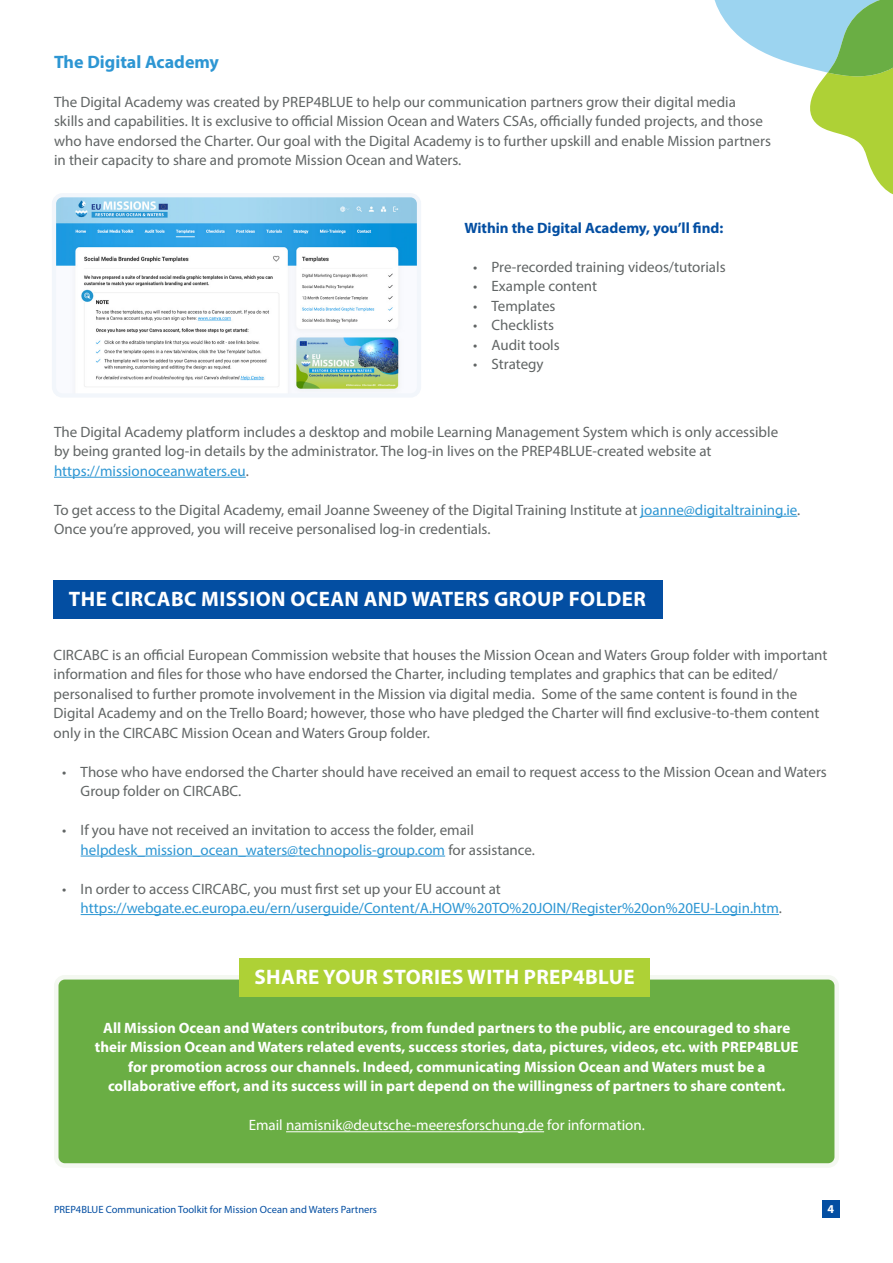
<style>
.page{position:relative;width:893px;height:1263px;background:#fff}
.page>*{position:absolute;margin:0;border:0;box-sizing:border-box;transform-origin:0 0}
.t1{font:700 21px "Myriad Pro";letter-spacing:.02em;color:#fff}
.t2{font:700 18px "Myriad Pro";color:#2d96d3}
.t3{font:15px/19.5px "Myriad Pro";color:#616565}
.t4{font:700 15px/19.5px "Myriad Pro";color:#fff;text-align:center}
.t5{font:15px/19.5px "Myriad Pro";color:#2d96d3}
.t6{font:15px "Myriad Pro";color:#fff}
.t7{font:700 15px "Myriad Pro";color:#034ea2}
.t8{font:700 12px "Myriad Pro";color:#fff}
.t9{font:10.5px "Myriad Pro";color:#034ea2}
.s1{color:#2d96d3}
.s2{color:#616565}
</style>
<div class="page">
<div style="left:822px;top:1201px;width:17px;height:17px;background:#034ea2"></div>
<img style="left:57px;top:198px;width:359px;height:195px">
<div style="left:52px;top:193px;width:369px;height:205px;border:4px solid #f2f6fb;border-radius:9px"></div>
<hr style="left:81px;top:856px;width:364px;height:1px;background:#2d96d3">
<hr style="left:81px;top:914px;width:698px;height:1px;background:#2d96d3">
<div style="left:54px;top:580px;width:609px;height:38px;background:#034ea2"></div>
<hr style="left:54px;top:477px;width:192px;height:1px;background:#2d96d3">
<hr style="left:641px;top:516px;width:156px;height:1px;background:#2d96d3">
<div style="left:56px;top:977px;width:781px;height:188px;background:#6aae44;border-radius:9px"></div>
<div style="left:54px;top:975px;width:785px;height:193px;border:4px solid #f4f8f1;border-radius:9px"></div>
<hr style="left:286px;top:1131px;width:258px;height:1px;background:#fff">
<div style="left:239px;top:958px;width:411px;height:38px;background:#aed136"></div>
<svg style="left:714px;top:0;width:179px;height:195px"></svg>
<p class="t2" style="left:54px;top:50px;width:167px">The Digital Academy</p>
<p class="t3" style="left:54px;top:91px;width:718px">The Digital Academy was created by PREP4BLUE to help our communication partners grow their digital media<br>skills and capabilities. It is exclusive to official Mission Ocean and Waters CSAs, officially funded projects, and those who have endorsed the Charter. Our goal with the Digital Academy is to further upskill and enable Mission partners in their capacity to share and promote Mission Ocean and Waters.</p>
<p class="t7" style="left:465px;top:218px;width:260px">Within the Digital Academy, you’ll find:</p>
<p class="t3" style="left:473px;top:257px;width:254px">• Pre-recorded training videos/tutorials</p>
<p class="t3" style="left:473px;top:276px;width:126px">• Example content</p>
<p class="t3" style="left:473px;top:296px;width:84px">• Templates</p>
<p class="t3" style="left:473px;top:315px;width:82px">• Checklists</p>
<p class="t3" style="left:473px;top:335px;width:88px">• Audit tools</p>
<p class="t3" style="left:473px;top:354px;width:72px">• Strategy</p>
<p class="t3" style="left:54px;top:422px;width:726px">The Digital Academy platform includes a desktop and mobile Learning Management System which is only accessible by being granted log-in details by the administrator. The log-in lives on the PREP4BLUE-created website at <span class="s1">https://missionoceanwaters.eu</span>.</p>
<p class="t3" style="left:54px;top:500px;width:748px">To get access to the Digital Academy, email Joanne Sweeney of the Digital Training Institute at <span class="s1">joanne@digitaltraining.ie</span>.<br>Once you’re approved, you will receive personalised log-in credentials.</p>
<h1 class="t1" style="left:69px;top:585px;width:579px">THE CIRCABC MISSION OCEAN AND WATERS GROUP FOLDER</h1>
<p class="t3" style="left:54px;top:644px;width:775px">CIRCABC is an official European Commission website that houses the Mission Ocean and Waters Group folder with important information and files for those who have endorsed the Charter, including templates and graphics that can be edited/ personalised to further promote involvement in the Mission via digital media. Some of the same content is found in the Digital Academy and on the Trello Board; however, those who have pledged the Charter will find exclusive-to-them content only in the CIRCABC Mission Ocean and Waters Group folder.</p>
<p class="t3" style="left:81px;top:761px;width:748px;text-indent:-18px">• Those who have endorsed the Charter should have received an email to request access to the Mission Ocean and Waters<br>Group folder on CIRCABC.</p>
<p class="t3" style="left:81px;top:820px;width:456px;text-indent:-18px">• If you have not received an invitation to access the folder, email <span class="s1">helpdesk_mission_ocean_waters@technopolis-group.com</span> for assistance.</p>
<p class="t5" style="left:81px;top:878px;width:703px;text-indent:-18px"><span class="s2">• In order to access CIRCABC, you must first set up your EU account at </span>https://webgate.ec.europa.eu/ern/userguide/Content/A.HOW%20TO%20JOIN/Register%20on%20EU-Login.htm<span class="s2">.</span></p>
<h1 class="t1" style="left:255px;top:963px;width:382px">SHARE YOUR STORIES WITH PREP4BLUE</h1>
<p class="t4" style="left:95px;top:1017px;width:705px">All Mission Ocean and Waters contributors, from funded partners to the public, are encouraged to share their Mission Ocean and Waters related events, success stories, data, pictures, videos, etc. with PREP4BLUE for promotion across our channels. Indeed, communicating Mission Ocean and Waters must be a collaborative effort, and its success will in part depend on the willingness of partners to share content.</p>
<p class="t6" style="left:249px;top:1116px;width:398px">Email namisnik@deutsche-meeresforschung.de for information.</p>
<p class="t9" style="left:54px;top:1203px;width:325px">PREP4BLUE Communication Toolkit for Mission Ocean and Waters Partners</p>
<p class="t8" style="left:828px;top:1201px;width:8px">4</p>
</div>
